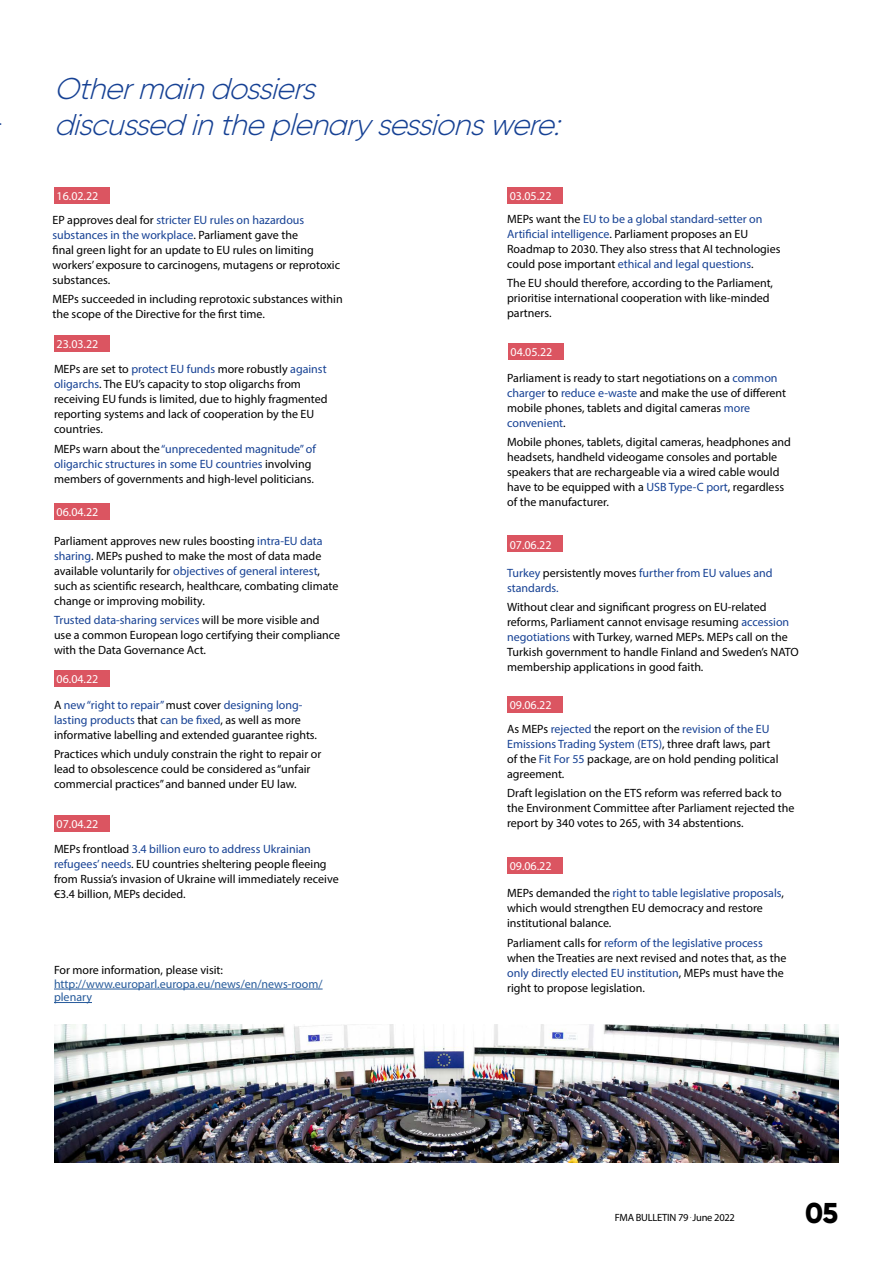
<style>
.page{position:relative;width:893px;height:1263px;background:#fff}
.page>*{position:absolute;margin:0;border:0;box-sizing:border-box;transform-origin:0 0}
.t1{font:italic 300 30px/36px "Gilroy";color:#164194}
.t2{font:800 28.65px "Gilroy";color:#000}
.t3{font:12px/15px "Myriad Pro";color:#000}
.t4{font:12px "Myriad Pro";color:#fff}
.t5{font:12px/13.5px "Myriad Pro";color:#275b9b}
.t6{font:12px/15px "Myriad Pro";color:#164194}
.t7{font:10.5px "Myriad Pro";letter-spacing:-.025em;color:#000}
.s1{color:#164194}
.s2{color:#000}
</style>
<div class="page">
<hr style="left:54px;top:989px;width:269px;height:1px;background:#275b9b">
<hr style="left:54px;top:1002px;width:38px;height:1px;background:#275b9b">
<img style="left:54px;top:1025px;width:784px;height:137px">
<div style="left:54px;top:187px;width:56px;height:16px;background:#db5561"></div>
<div style="left:54px;top:335px;width:56px;height:16px;background:#db5561"></div>
<div style="left:54px;top:503px;width:56px;height:16px;background:#db5561"></div>
<div style="left:54px;top:670px;width:56px;height:16px;background:#db5561"></div>
<div style="left:54px;top:815px;width:56px;height:16px;background:#db5561"></div>
<div style="left:508px;top:343px;width:56px;height:17px;background:#db5561"></div>
<div style="left:507px;top:536px;width:56px;height:16px;background:#db5561"></div>
<div style="left:507px;top:696px;width:56px;height:16px;background:#db5561"></div>
<div style="left:507px;top:857px;width:56px;height:16px;background:#db5561"></div>
<div style="left:507px;top:187px;width:56px;height:16px;background:#db5561"></div>
<h1 class="t1" style="left:54px;top:70px;width:517px">Othermaindossiers discussedintheplenarysessionswere:</h1>
<p class="t4" style="left:57px;top:188px;width:43px">16.02.22</p>
<p class="t3" style="left:52px;top:212px;width:289px">EP approves deal for <span class="s1">stricter EU rules on hazardous substances in the workplace</span>. Parliament gave the<br>final green light for an update to EU rules on limiting workers’ exposure to carcinogens, mutagens or reprotoxic substances.</p>
<p class="t3" style="left:52px;top:292px;width:292px">MEPs succeeded in including reprotoxic substances within the scope of the Directive for the first time.</p>
<p class="t4" style="left:57px;top:336px;width:43px">23.03.22</p>
<p class="t3" style="left:54px;top:361px;width:275px">MEPs are set to <span class="s1">protect EU funds</span> more robustly <span class="s1">against oligarchs</span>. The EU’s capacity to stop oligarchs from receiving EU funds is limited, due to highly fragmented reporting systems and lack of cooperation by the EU countries.</p>
<p class="t3" style="left:54px;top:441px;width:263px">MEPs warn about the <span class="s1">“unprecedented magnitude” of oligarchic structures in some EU countries</span> involving members of governments and high-level politicians.</p>
<p class="t4" style="left:57px;top:504px;width:43px">06.04.22</p>
<p class="t3" style="left:54px;top:533px;width:286px">Parliament approves new rules boosting <span class="s1">intra-EU data sharing</span>. MEPs pushed to make the most of data made available voluntarily for <span class="s1">objectives of general interest</span>, such as scientific research, healthcare, combating climate change or improving mobility.</p>
<p class="t3" style="left:54px;top:613px;width:288px"><span class="s1">Trusted data-sharing services</span> will be more visible and<br>use a common European logo certifying their compliance with the Data Governance Act.</p>
<p class="t4" style="left:57px;top:671px;width:43px">06.04.22</p>
<p class="t3" style="left:54px;top:697px;width:265px">A <span class="s1">new “right to repair”</span> must cover <span class="s1">designing long&shy;lasting products</span> that <span class="s1">can be fixed</span>, as well as more informative labelling and extended guarantee rights.</p>
<p class="t3" style="left:54px;top:746px;width:269px">Practices which unduly constrain the right to repair or lead to obsolescence could be considered as “unfair commercial practices” and banned under EU law.</p>
<p class="t4" style="left:57px;top:816px;width:43px">07.04.22</p>
<p class="t3" style="left:54px;top:842px;width:286px">MEPs frontload <span class="s1">3.4 billion euro to address Ukrainian refugees’ needs</span>. EU countries sheltering people fleeing from Russia’s invasion of Ukraine will immediately receive €3.4 billion, MEPs decided.</p>
<p class="t3" style="left:54px;top:962px;width:171px">For more information, please visit:</p>
<p class="t5" style="left:54px;top:977px;width:270px">http://www.europarl.europa.eu/news/en/news-room/ plenary</p>
<p class="t4" style="left:510px;top:188px;width:43px">03.05.22</p>
<p class="t3" style="left:507px;top:211px;width:275px">MEPs want the <span class="s1">EU to be a global standard-setter on Artificial intelligence</span>. Parliament proposes an EU Roadmap to 2030. They also stress that AI technologies could pose important <span class="s1">ethical and legal questions</span>.</p>
<p class="t3" style="left:507px;top:275px;width:267px">The EU should therefore, according to the Parliament, prioritise international cooperation with like-minded partners.</p>
<p class="t4" style="left:510px;top:345px;width:43px">04.05.22</p>
<p class="t3" style="left:507px;top:370px;width:280px">Parliament is ready to start negotiations on a <span class="s1">common charger</span> to <span class="s1">reduce e-waste</span> and make the use of different mobile phones, tablets and digital cameras <span class="s1">more convenient</span>.</p>
<p class="t3" style="left:507px;top:434px;width:285px">Mobile phones, tablets, digital cameras, headphones and headsets, handheld videogame consoles and portable speakers that are rechargeable via a wired cable would have to be equipped with a <span class="s1">USB Type-C port</span>, regardless of the manufacturer.</p>
<p class="t4" style="left:510px;top:537px;width:43px">07.06.22</p>
<p class="t6" style="left:507px;top:565px;width:267px">Turkey <span class="s2">persistently moves</span> further from EU values and standards.</p>
<p class="t3" style="left:507px;top:600px;width:293px">Without clear and significant progress on EU-related reforms, Parliament cannot envisage resuming <span class="s1">accession negotiations</span> with Turkey, warned MEPs. MEPs call on the Turkish government to handle Finland and Sweden’s NATO membership applications in good faith.</p>
<p class="t4" style="left:510px;top:697px;width:43px">09.06.22</p>
<p class="t3" style="left:507px;top:721px;width:273px">As MEPs <span class="s1">rejected</span> the report on the <span class="s1">revision of the EU Emissions Trading System (ETS)</span>, three draft laws, part of the <span class="s1">Fit For 55</span> package, are on hold pending political agreement.</p>
<p class="t3" style="left:507px;top:785px;width:289px">Draft legislation on the ETS reform was referred back to the Environment Committee after Parliament rejected the report by 340 votes to 265, with 34 abstentions.</p>
<p class="t4" style="left:510px;top:859px;width:43px">09.06.22</p>
<p class="t3" style="left:507px;top:886px;width:278px">MEPs demanded the <span class="s1">right to table legislative proposals</span>, which would strengthen EU democracy and restore institutional balance.</p>
<p class="t3" style="left:507px;top:935px;width:281px">Parliament calls for <span class="s1">reform of the legislative process </span>when the Treaties are next revised and notes that, as the <span class="s1">only directly elected EU institution</span>, MEPs must have the right to propose legislation.</p>
<p class="t7" style="left:615px;top:1211px;width:121px">FMA BULLETIN 79 <sup>.</sup> June 2022</p>
<h2 class="t2" style="left:805px;top:1195px;width:34px">05</h2>
</div>
